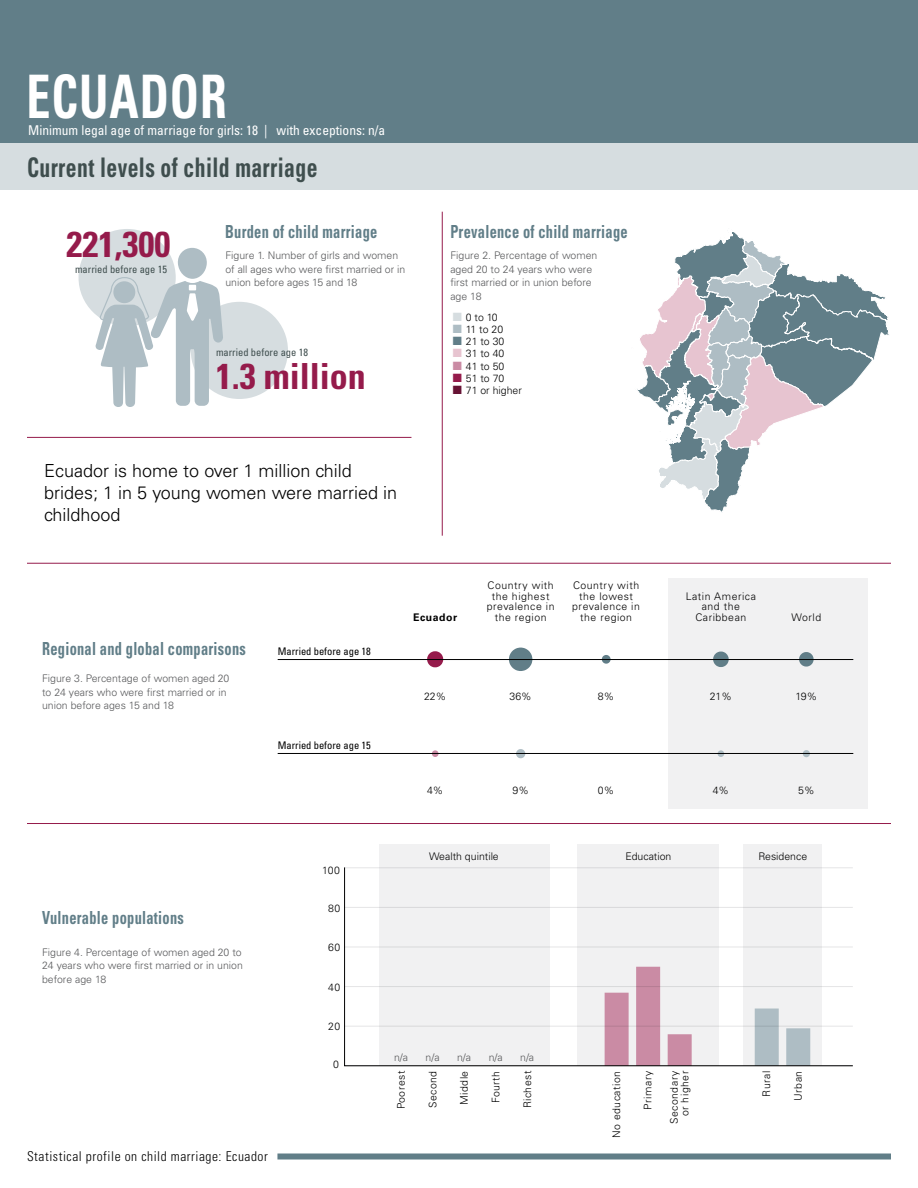
<style>
.page{position:relative;width:918px;height:1188px;background:#fff}
.page>*{position:absolute;margin:0;border:0;box-sizing:border-box;transform-origin:0 0}
.t1{font:81px "Chartwell Bubbles";color:#617e88}
.t2{font:81px "Chartwell Bubbles";color:#aebdc4}
.t3{font:81px "Chartwell Bubbles";color:#951b4b}
.t4{font:81px "Chartwell Bubbles";color:#ca8ba4}
.t5{font:700 condensed 60px "Univers LT Std";letter-spacing:.02em;color:#fff;scale:.8 1}
.t6{font:700 condensed 36px "Univers LT Std";color:#951b4b}
.t7{font:700 condensed 27px "Univers LT Std";letter-spacing:.02em;color:#3f4e4e;scale:.8 1}
.t8{font:700 condensed 18px "Univers LT Std";letter-spacing:.02em;color:#617e88;scale:.8 1}
.t9{font:300 18px/21.6px "Univers LT Std";color:#000}
.t10{font:condensed 13.5px "Univers LT Std";color:#fff}
.t11{font:300 condensed 13.5px "Univers LT Std";letter-spacing:.04em;color:#000}
.t12{font:300 10.5px/13.5px "Univers LT Std";color:#58595b}
.t13{font:300 10.5px/10.5px "Univers LT Std";letter-spacing:.05em;color:#000;text-align:center}
.t14{font:300 10.5px "Univers LT Std";color:#000}
.t15{font:condensed 10.5px "Univers LT Std";color:#3f4e4e}
.t16{font:condensed 10.5px "Univers LT Std";color:#000}
.t17{font:700 10.5px "Univers LT Std";letter-spacing:.05em;color:#000}
.s1{color:#d6dde0}
.s2{color:#aebdc4}
.s3{color:#617e88}
.s4{color:#e7c4d0}
.s5{color:#ca8ba4}
.s6{color:#951b4b}
.s7{color:#661234}
</style>
<div class="page">
<div style="left:0;top:0;width:918px;height:183px;background:#617e88"></div>
<div style="left:0;top:144px;width:918px;height:46px;background:#d6dde0"></div>
<div style="left:79px;top:229px;width:97px;height:97px;background:#d6dde0;border-radius:50%"></div>
<div style="left:191px;top:302px;width:97px;height:97px;background:#d6dde0;border-radius:50%"></div>
<svg style="left:96px;top:248px;width:127px;height:159px"></svg>
<hr style="left:442px;top:212px;width:1px;height:324px;background:#951b4b">
<hr style="left:27px;top:437px;width:384px;height:1px;background:#951b4b">
<hr style="left:27px;top:563px;width:864px;height:1px;background:#951b4b">
<hr style="left:27px;top:823px;width:864px;height:1px;background:#951b4b">
<div style="left:379px;top:844px;width:170px;height:222px;background:#f1f1f2"></div>
<div style="left:578px;top:844px;width:141px;height:222px;background:#f1f1f2"></div>
<div style="left:744px;top:844px;width:78px;height:222px;background:#f1f1f2"></div>
<div style="left:668px;top:578px;width:200px;height:231px;background:#f1f1f2"></div>
<div style="left:277px;top:1154px;width:614px;height:6px;background:#617e88"></div>
<svg style="left:637px;top:232px;width:252px;height:280px"></svg>
<hr style="left:278px;top:753px;width:575px;height:1px;background:#000">
<hr style="left:278px;top:659px;width:575px;height:1px;background:#000">
<svg style="left:344px;top:867px;width:509px;height:199px"></svg>
<h2 class="t5" style="left:27px;top:59px;width:252px">ECUADOR</h2>
<p class="t10" style="left:28px;top:122px;width:359px">Minimum legal age of marriage for girls: 18 | with exceptions: n/a</p>
<h3 class="t7" style="left:27px;top:151px;width:365px">Current levels of child marriage</h3>
<h3 class="t6" style="left:67px;top:222px;width:105px">221,300</h3>
<p class="t15" style="left:75px;top:262px;width:94px">married before age 15</p>
<h3 class="t8" style="left:225px;top:220px;width:192px">Burden of child marriage</h3>
<p class="t12" style="left:225px;top:249px;width:181px">Figure 1. Number of girls and women of all ages who were first married or in union before ages 15 and 18</p>
<p class="t15" style="left:216px;top:345px;width:94px">married before age 18</p>
<h3 class="t6" style="left:216px;top:354px;width:151px">1.3 million</h3>
<h3 class="t8" style="left:450px;top:220px;width:223px">Prevalence of child marriage</h3>
<p class="t12" style="left:450px;top:249px;width:149px">Figure 2. Percentage of women aged 20 to 24 years who were first married or in union before age 18</p>
<p class="t13" style="left:453px;top:312px;width:46px"><span class="s1">■</span> 0 to 10</p>
<p class="t13" style="left:453px;top:324px;width:52px"><span class="s2">■</span> 11 to 20</p>
<p class="t13" style="left:453px;top:336px;width:53px"><span class="s3">■</span> 21 to 30</p>
<p class="t13" style="left:453px;top:349px;width:53px"><span class="s4">■</span> 31 to 40</p>
<p class="t13" style="left:453px;top:361px;width:53px"><span class="s5">■</span> 41 to 50</p>
<p class="t13" style="left:453px;top:373px;width:53px"><span class="s6">■</span> 51 to 70</p>
<p class="t14" style="left:453px;top:384px;width:70px"><span class="s7">■</span> 71 or higher</p>
<h3 class="t9" style="left:44px;top:460px;width:354px">Ecuador is home to over 1 million child brides; 1 in 5 young women were married in childhood</h3>
<h3 class="t8" style="left:42px;top:638px;width:256px">Regional and global comparisons</h3>
<p class="t12" style="left:42px;top:672px;width:189px">Figure 3. Percentage of women aged 20 to 24 years who were first married or in union before ages 15 and 18</p>
<p class="t16" style="left:278px;top:645px;width:95px">Married before age 18</p>
<p class="t16" style="left:278px;top:739px;width:95px">Married before age 15</p>
<p class="t17" style="left:413px;top:611px;width:45px">Ecuador</p>
<p class="t13" style="left:487px;top:580px;width:69px">Country with the highest prevalence in the region</p>
<p class="t13" style="left:572px;top:580px;width:69px">Country with the lowest prevalence in the region</p>
<p class="t13" style="left:686px;top:591px;width:72px">Latin America and the<br>Caribbean</p>
<p class="t13" style="left:792px;top:612px;width:31px">World</p>
<h1 class="t3" style="left:425px;top:610px;width:22px">22</h1>
<h1 class="t1" style="left:507px;top:610px;width:29px">36</h1>
<h1 class="t1" style="left:600px;top:610px;width:132px">8 21</h1>
<h1 class="t1" style="left:797px;top:610px;width:20px">19</h1>
<p class="t13" style="left:424px;top:691px;width:24px">22%</p>
<p class="t13" style="left:510px;top:691px;width:24px">36%</p>
<p class="t13" style="left:598px;top:691px;width:18px">8%</p>
<p class="t13" style="left:710px;top:691px;width:24px">21%</p>
<p class="t13" style="left:796px;top:691px;width:23px">19%</p>
<h1 class="t4" style="left:430px;top:704px;width:12px">4</h1>
<h1 class="t2" style="left:514px;top:704px;width:15px">9</h1>
<h1 class="t2" style="left:716px;top:704px;width:12px">4</h1>
<h1 class="t2" style="left:801px;top:704px;width:13px">5</h1>
<p class="t13" style="left:427px;top:785px;width:18px">4%</p>
<p class="t13" style="left:513px;top:785px;width:18px">9%</p>
<p class="t13" style="left:598px;top:785px;width:18px">0%</p>
<p class="t13" style="left:713px;top:785px;width:18px">4%</p>
<p class="t13" style="left:798px;top:785px;width:18px">5%</p>
<p class="t14" style="left:429px;top:850px;width:71px">Wealth quintile</p>
<p class="t14" style="left:625px;top:850px;width:48px">Education</p>
<p class="t14" style="left:758px;top:850px;width:50px">Residence</p>
<h3 class="t8" style="left:42px;top:906px;width:179px">Vulnerable populations</h3>
<p class="t12" style="left:42px;top:945px;width:202px;text-align:justify">Figure 4. Percentage of women aged 20 to 24 years who were first married or in union before age 18</p>
<p class="t11" style="left:27px;top:1148px;width:242px">Statistical profile on child marriage: Ecuador</p>
<p class="t13" style="left:322px;top:865px;width:19px">100</p>
<p class="t13" style="left:328px;top:903px;width:14px">80</p>
<p class="t13" style="left:328px;top:942px;width:14px">60</p>
<p class="t13" style="left:328px;top:982px;width:14px">40</p>
<p class="t13" style="left:328px;top:1021px;width:14px">20</p>
<p class="t13" style="left:333px;top:1059px;width:7px">0</p>
<p class="t12" style="left:394px;top:1051px;width:16px">n/a</p>
<p class="t12" style="left:426px;top:1051px;width:16px">n/a</p>
<p class="t12" style="left:457px;top:1051px;width:16px">n/a</p>
<p class="t12" style="left:489px;top:1051px;width:16px">n/a</p>
<p class="t12" style="left:520px;top:1051px;width:16px">n/a</p>
<p class="t13" style="left:611px;top:1138px;width:69px;rotate:-90deg">No education</p>
<p class="t13" style="left:643px;top:1110px;width:40px;rotate:-90deg">Primary</p>
<p class="t13" style="left:669px;top:1124px;width:55px;text-align:right;rotate:-90deg">Secondary or higher</p>
<p class="t13" style="left:396px;top:1109px;width:40px;rotate:-90deg">Poorest</p>
<p class="t13" style="left:427px;top:1108px;width:39px;rotate:-90deg">Second</p>
<p class="t13" style="left:459px;top:1105px;width:36px;rotate:-90deg">Middle</p>
<p class="t13" style="left:491px;top:1103px;width:34px;rotate:-90deg">Fourth</p>
<p class="t13" style="left:522px;top:1108px;width:39px;rotate:-90deg">Richest</p>
<p class="t13" style="left:761px;top:1097px;width:27px;rotate:-90deg">Rural</p>
<p class="t13" style="left:793px;top:1101px;width:32px;rotate:-90deg">Urban</p>
</div>
